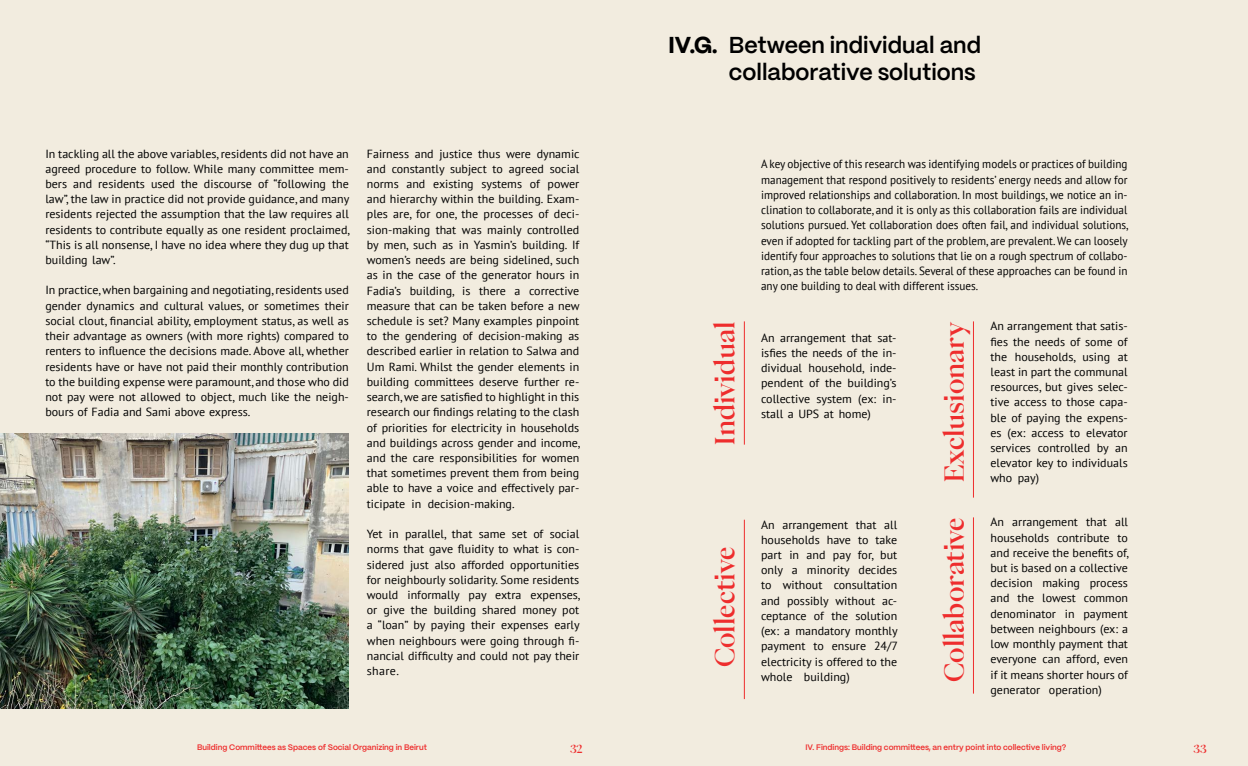
<style>
.page{position:relative;width:1248px;height:766px;background:#fff}
.page>*{position:absolute;margin:0;border:0;box-sizing:border-box;transform-origin:0 0}
.t1{font:500 26px "PP Eiko";letter-spacing:-.005em;color:#ee2d2d}
.t2{font:600 23px/27.6px "PP Mori";color:#000}
.t3{font:800 23px "PP Mori";color:#000}
.t4{font:11.8px/15.2px "PT Sans";color:#000;text-align:justify}
.t5{font:11.8px/15.2px "PT Sans";color:#000;text-align:justify;scale:.95 1}
.t6{font:500 11px "PP Eiko";color:#ee2d2d}
.t7{font:600 8px "PP Mori";color:#ee2d2d}
</style>
<div class="page">
<div style="left:0;top:0;width:624px;height:765px;background:#f2ecdf"></div>
<div style="left:624px;top:0;width:623px;height:765px;background:#f2ecdf"></div>
<hr style="left:744px;top:321px;width:1px;height:123px;background:#ee2d2d">
<hr style="left:744px;top:519px;width:1px;height:179px;background:#ee2d2d">
<hr style="left:973px;top:321px;width:1px;height:176px;background:#ee2d2d">
<hr style="left:973px;top:517px;width:1px;height:176px;background:#ee2d2d">
<img style="left:0;top:433px;width:349px;height:275px">
<p class="t4" style="left:45px;top:145px;width:306px">In tackling all the above variables, residents did not have an agreed procedure to follow. While many committee mem&shy;bers and residents used the discourse of “following the law”, the law in practice did not provide guidance, and many residents rejected the assumption that the law requires all residents to contribute equally as one resident proclaimed, “This is all nonsense, I have no idea where they dug up that building law”.</p>
<p class="t4" style="left:45px;top:282px;width:305px">In practice, when bargaining and negotiating, residents used gender dynamics and cultural values, or sometimes their social clout, financial ability, employment status, as well as their advantage as owners (with more rights) compared to renters to influence the decisions made. Above all, whether residents have or have not paid their monthly contribution to the building expense were paramount, and those who did not pay were not allowed to object, much like the neigh&shy;bours of Fadia and Sami above express.</p>
<p class="t4" style="left:367px;top:145px;width:215px">Fairness and justice thus were dynamic and constantly subject to agreed social norms and existing systems of power and hierarchy within the building. Exam&shy;ples are, for one, the processes of deci&shy;sion-making that was mainly controlled by men, such as in Yasmin’s building. If women’s needs are being sidelined, such as in the case of the generator hours in Fadia’s building, is there a corrective measure that can be taken before a new schedule is set? Many examples pinpoint to the gendering of decision-making as described earlier in relation to Salwa and Um Rami. Whilst the gender elements in building committees deserve further re&shy;search, we are satisfied to highlight in this research our findings relating to the clash of priorities for electricity in households and buildings across gender and income, and the care responsibilities for women that sometimes prevent them from being able to have a voice and effectively par&shy;ticipate in decision-making.</p>
<p class="t4" style="left:367px;top:526px;width:215px">Yet in parallel, that same set of social norms that gave fluidity to what is con&shy;sidered just also afforded opportunities for neighbourly solidarity. Some residents would informally pay extra expenses, or give the building shared money pot a “loan” by paying their expenses early when neighbours were going through fi&shy;nancial difficulty and could not pay their share.</p>
<h2 class="t3" style="left:668px;top:24px;width:51px">IV.G.</h2>
<h2 class="t2" style="left:729px;top:30px;width:254px">Between individual and collaborative solutions</h2>
<p class="t5" style="left:761px;top:156px;width:388px">A key objective of this research was identifying models or practices of building management that respond positively to residents’ energy needs and allow for improved relationships and collaboration. In most buildings, we notice an in&shy;clination to collaborate, and it is only as this collaboration fails are individual solutions pursued. Yet collaboration does often fail, and individual solutions, even if adopted for tackling part of the problem, are prevalent. We can loosely identify four approaches to solutions that lie on a rough spectrum of collabo&shy;ration, as the table below details. Several of these approaches can be found in any one building to deal with different issues.</p>
<h1 class="t1" style="left:707px;top:444px;width:125px;rotate:-90deg">Individual</h1>
<p class="t4" style="left:761px;top:329px;width:137px">An arrangement that sat&shy;isfies the needs of the in&shy;dividual household, inde&shy;pendent of the building’s collective system (ex: in&shy;stall a UPS at home)</p>
<h1 class="t1" style="left:707px;top:667px;width:121px;rotate:-90deg">Collective</h1>
<p class="t4" style="left:761px;top:516px;width:138px">An arrangement that all households have to take part in and pay for, but only a minority decides to without consultation and possibly without ac&shy;ceptance of the solution (ex: a mandatory monthly payment to ensure 24/7 electricity is offered to the whole building)</p>
<h1 class="t1" style="left:936px;top:482px;width:162px;rotate:-90deg">Exclusionary</h1>
<h1 class="t1" style="left:936px;top:681px;width:166px;rotate:-90deg">Collaborative</h1>
<p class="t4" style="left:990px;top:318px;width:139px">An arrangement that satis&shy;fies the needs of some of the households, using at least in part the communal resources, but gives selec&shy;tive access to those capa&shy;ble of paying the expens&shy;es (ex: access to elevator services controlled by an elevator key to individuals who pay)</p>
<p class="t4" style="left:990px;top:514px;width:140px">An arrangement that all households contribute to and receive the benefits of, but is based on a collective decision making process and the lowest common denominator in payment between neighbours (ex: a low monthly payment that everyone can afford, even if it means shorter hours of generator operation)</p>
<p class="t7" style="left:197px;top:740px;width:231px">Building Committees as Spaces of Social Organizing in Beirut</p>
<p class="t6" style="left:570px;top:740px;width:14px">32</p>
<p class="t6" style="left:1193px;top:740px;width:15px">33</p>
<p class="t7" style="left:805px;top:740px;width:262px">IV. Findings: Building committees, an entry point into collective living?</p>
</div>
